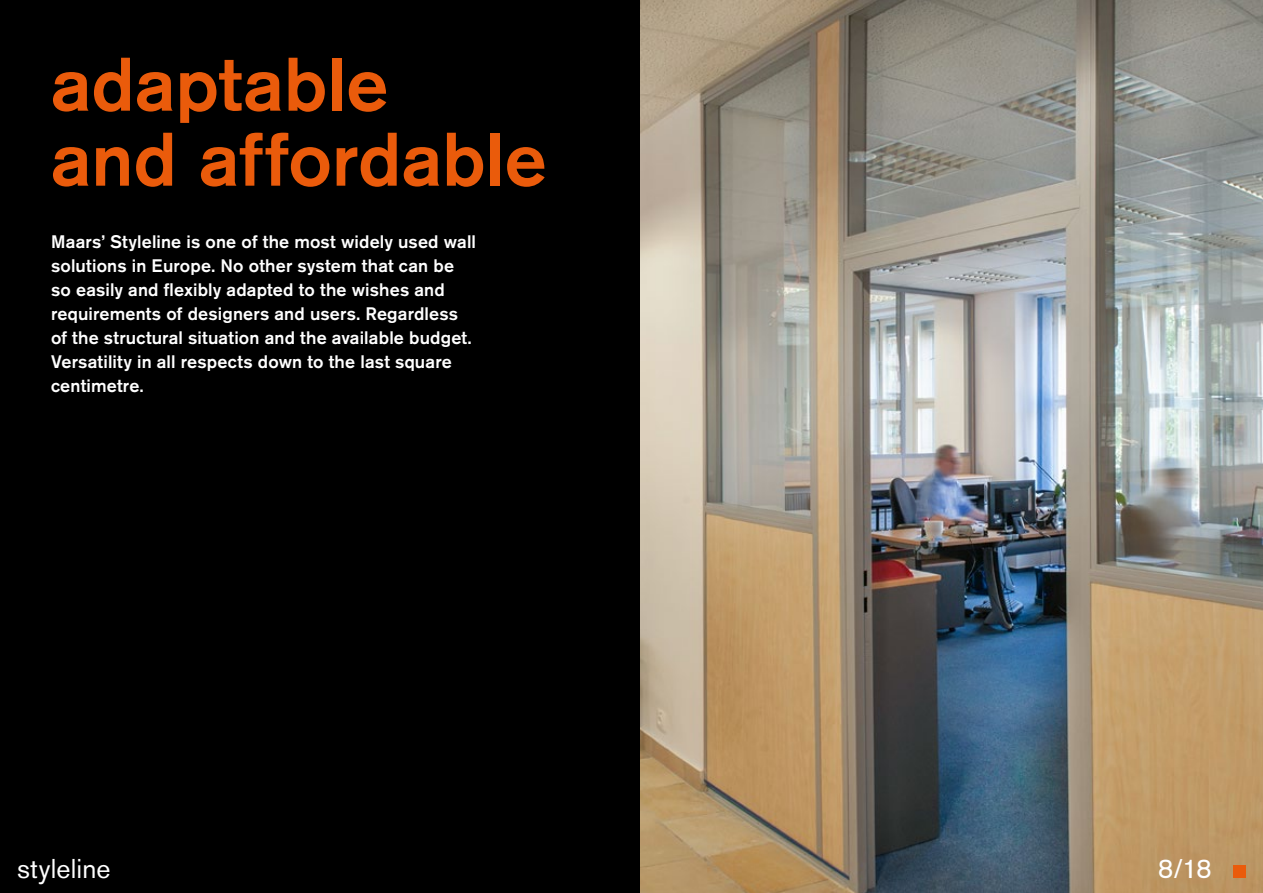
<style>
.page{position:relative;width:1263px;height:893px;background:#000}
.page>*{position:absolute;margin:0;border:0;box-sizing:border-box;transform-origin:0 0}
.t1{font:500 75px/75px "Akzidenz Grotesk BE";color:#ea5b0b}
.t2{font:27px "Akzidenz Grotesk BE";letter-spacing:.01em;color:#fff}
.t3{font:500 18px/24px "Akzidenz Grotesk BE";letter-spacing:.01em;color:#fff}
</style>
<div class="page">
<img style="left:640px;top:0;width:623px;height:893px">
<div style="left:1233px;top:865px;width:13px;height:13px;background:#ea5b0b"></div>
<h1 class="t1" style="left:51px;top:46px;width:497px">adaptable<br>and affordable</h1>
<p class="t3" style="left:51px;top:230px;width:426px">Maars’ Styleline is one of the most widely used wall solutions in Europe. No other system that can be so easily and flexibly adapted to the wishes and requirements of designers and users. Regardless of the structural situation and the available budget.<br>Versatility in all respects down to the last square centimetre.</p>
<h2 class="t2" style="left:17px;top:852px;width:95px">styleline</h2>
<h2 class="t2" style="left:1158px;top:852px;width:56px">8/18</h2>
</div>
